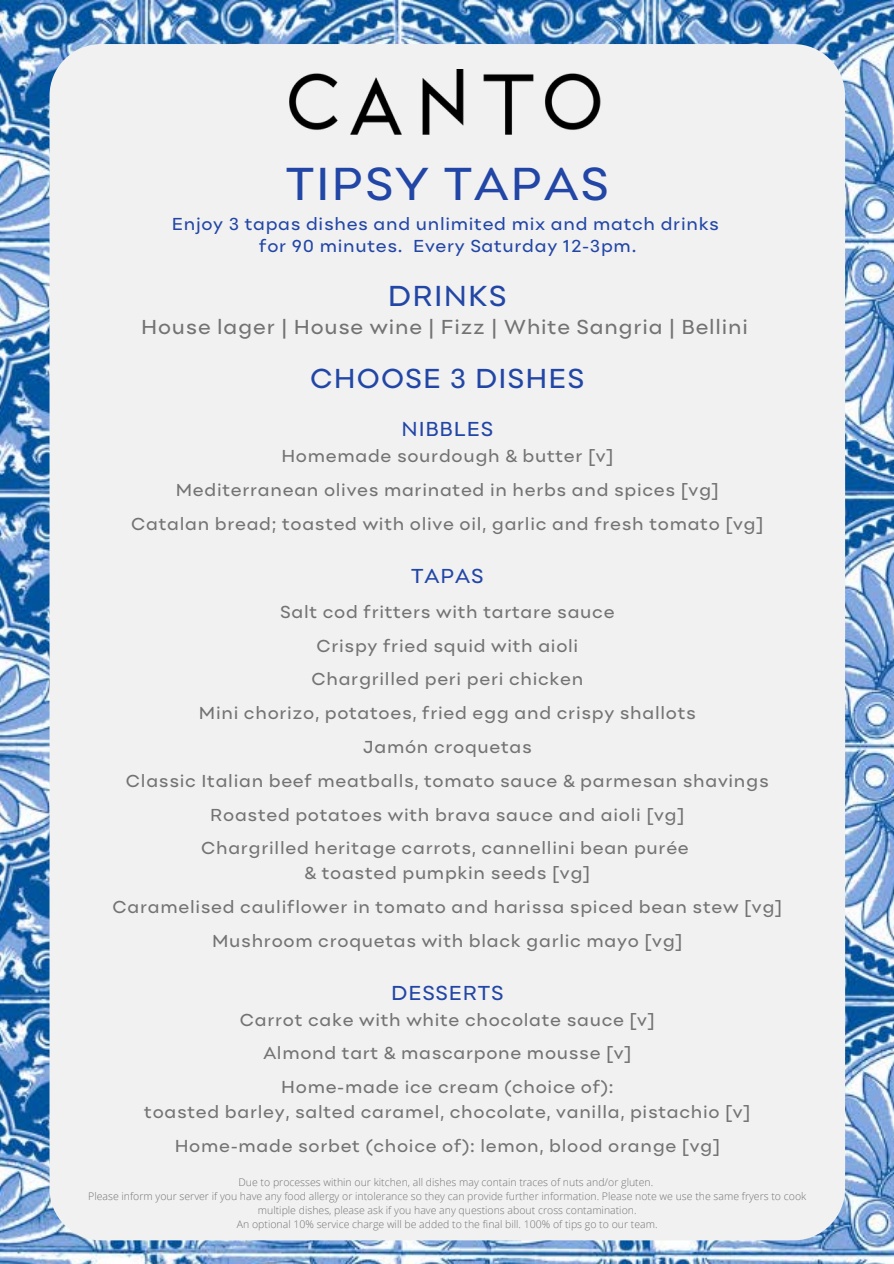
<style>
.page{position:relative;width:894px;height:1264px;background:#fff}
.page>*{position:absolute;margin:0;border:0;box-sizing:border-box;transform-origin:0 0}
.t1{font:48px "Point";letter-spacing:.04em;color:#2246a6}
.t2{font:30px "Point";letter-spacing:.04em;color:#2246a6}
.t3{font:28.5px "Point";letter-spacing:.04em;color:#2246a6}
.t4{font:21px "Point";letter-spacing:.04em;color:#737373}
.t5{font:21px "Point";letter-spacing:.04em;color:#2246a6}
.t6{font:18px "Point";letter-spacing:.04em;color:#737373}
.t7{font:18px "Point";letter-spacing:.04em;color:#2246a6}
.t8{font:300 10.5px/14px "Open Sans";color:#737373;text-align:center}
</style>
<div class="page">
<img style="left:0;top:0;width:893px;height:1263px">
<div style="left:49px;top:44px;width:795px;height:1196px;background:#f1f1f1;border-radius:52px"></div>
<img style="left:290px;top:69px;width:311px;height:66px">
<p class="t1" style="left:286px;top:155px;width:324px">TIPSY TAPAS</p>
<p class="t7" style="left:172px;top:212px;width:548px">Enjoy 3 tapas dishes and unlimited mix and match drinks</p>
<p class="t7" style="left:259px;top:235px;width:378px">for 90 minutes. Every Saturday 12-3pm.</p>
<p class="t2" style="left:388px;top:277px;width:120px">DRINKS</p>
<p class="t4" style="left:141px;top:314px;width:608px">House lager | House wine | Fizz | White Sangria | Bellini</p>
<p class="t3" style="left:310px;top:361px;width:276px">CHOOSE 3 DISHES</p>
<p class="t5" style="left:401px;top:416px;width:93px">NIBBLES</p>
<p class="t6" style="left:281px;top:445px;width:333px">Homemade sourdough &amp; butter [v]</p>
<p class="t6" style="left:176px;top:479px;width:544px">Mediterranean olives marinated in herbs and spices [vg]</p>
<p class="t6" style="left:131px;top:513px;width:633px">Catalan bread; toasted with olive oil, garlic and fresh tomato [vg]</p>
<p class="t5" style="left:411px;top:563px;width:73px">TAPAS</p>
<p class="t6" style="left:280px;top:600px;width:336px">Salt cod fritters with tartare sauce</p>
<p class="t6" style="left:316px;top:634px;width:263px">Crispy fried squid with aioli</p>
<p class="t6" style="left:311px;top:668px;width:273px">Chargrilled peri peri chicken</p>
<p class="t6" style="left:199px;top:702px;width:498px">Mini chorizo, potatoes, fried egg and crispy shallots</p>
<p class="t6" style="left:363px;top:736px;width:170px">Jamón croquetas</p>
<p class="t6" style="left:126px;top:769px;width:644px">Classic Italian beef meatballs, tomato sauce &amp; parmesan shavings</p>
<p class="t6" style="left:210px;top:803px;width:475px">Roasted potatoes with brava sauce and aioli [vg]</p>
<p class="t6" style="left:201px;top:837px;width:489px">Chargrilled heritage carrots, cannellini bean purée</p>
<p class="t6" style="left:304px;top:862px;width:287px">&amp; toasted pumpkin seeds [vg]</p>
<p class="t6" style="left:112px;top:895px;width:671px">Caramelised cauliflower in tomato and harissa spiced bean stew [vg]</p>
<p class="t6" style="left:212px;top:929px;width:472px">Mushroom croquetas with black garlic mayo [vg]</p>
<p class="t5" style="left:391px;top:979px;width:114px">DESSERTS</p>
<p class="t6" style="left:240px;top:1008px;width:416px">Carrot cake with white chocolate sauce [v]</p>
<p class="t6" style="left:263px;top:1042px;width:369px">Almond tart &amp; mascarpone mousse [v]</p>
<p class="t6" style="left:281px;top:1076px;width:334px">Home-made ice cream (choice of):</p>
<p class="t6" style="left:144px;top:1100px;width:607px">toasted barley, salted caramel, chocolate, vanilla, pistachio [v]</p>
<p class="t6" style="left:175px;top:1134px;width:546px">Home-made sorbet (choice of): lemon, blood orange [vg]</p>
<p class="t8" style="left:238px;top:1174px;width:416px">Due to processes within our kitchen, all dishes may contain traces of nuts and/or gluten.</p>
<p class="t8" style="left:88px;top:1188px;width:719px">Please inform your server if you have any food allergy or intolerance so they can provide further information. Please note we use the same fryers to cook multiple dishes, please ask if you have any questions about cross contamination.</p>
<p class="t8" style="left:237px;top:1216px;width:422px">An optional 10% service charge will be added to the final bill. 100% of tips go to our team.</p>
</div>
